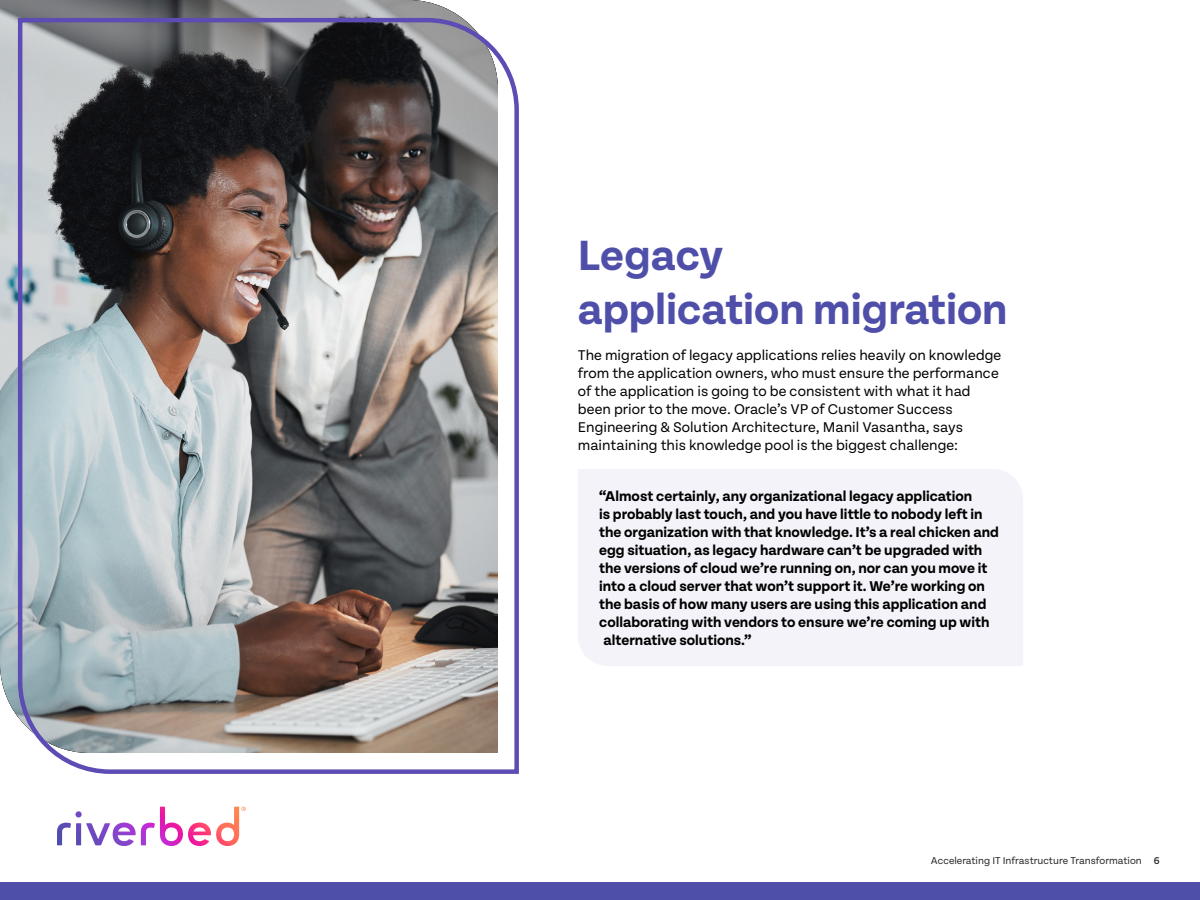
<style>
.page{position:relative;width:1200px;height:900px;background:#fff}
.page>*{position:absolute;margin:0;border:0;box-sizing:border-box;transform-origin:0 0}
.t1{font:700 45px/54px "Tenon";color:#4f4faa}
.t2{font:700 15px "Tenon";color:#000}
.Body{font:15px/18px "Tenon";color:#000}
.t3{font:10.5px "Tenon";color:#262626}
.t4{font:500 10.5px "Tenon";color:#262626}
</style>
<div class="page">
<div style="left:578px;top:469px;width:445px;height:197px;background:#f3f3f9"></div>
<img style="left:0;top:0;width:459px;height:714px">
<img style="left:16px;top:16px;width:503px;height:758px">
<div style="left:0;top:882px;width:1200px;height:18px;background:#4e4fa9"></div>
<svg style="left:57px;top:807px;width:189px;height:39px"></svg>
<p class="t1" style="left:578px;top:230px;width:431px">Legacy<br>application migration</p>
<p class="Body" style="left:578px;top:346px;width:425px">The migration of legacy applications relies heavily on knowledge from the application owners, who must ensure the performance of the application is going to be consistent with what it had been prior to the move. Oracle’s VP of Customer Success Engineering &amp; Solution Architecture, Manil Vasantha, says maintaining this knowledge pool is the biggest challenge:</p>
<p class="t2" style="left:599px;top:488px;width:375px">“Almost certainly, any organizational legacy application</p>
<p class="t2" style="left:599px;top:506px;width:385px">is probably last touch, and you have little to nobody left in</p>
<p class="t2" style="left:599px;top:524px;width:401px">the organization with that knowledge. It’s a real chicken and</p>
<p class="t2" style="left:599px;top:542px;width:385px">egg situation, as legacy hardware can’t be upgraded with</p>
<p class="t2" style="left:599px;top:560px;width:390px">the versions of cloud we’re running on, nor can you move it</p>
<p class="t2" style="left:599px;top:578px;width:388px">into a cloud server that won’t support it. We’re working on</p>
<p class="t2" style="left:599px;top:596px;width:389px">the basis of how many users are using this application and</p>
<p class="t2" style="left:599px;top:614px;width:392px">collaborating with vendors to ensure we’re coming up with</p>
<p class="t2" style="left:604px;top:632px;width:149px">alternative solutions.”</p>
<p class="t3" style="left:931px;top:855px;width:212px">Accelerating IT Infrastructure Transformation</p>
<p class="t4" style="left:1154px;top:855px;width:7px">6</p>
</div>
